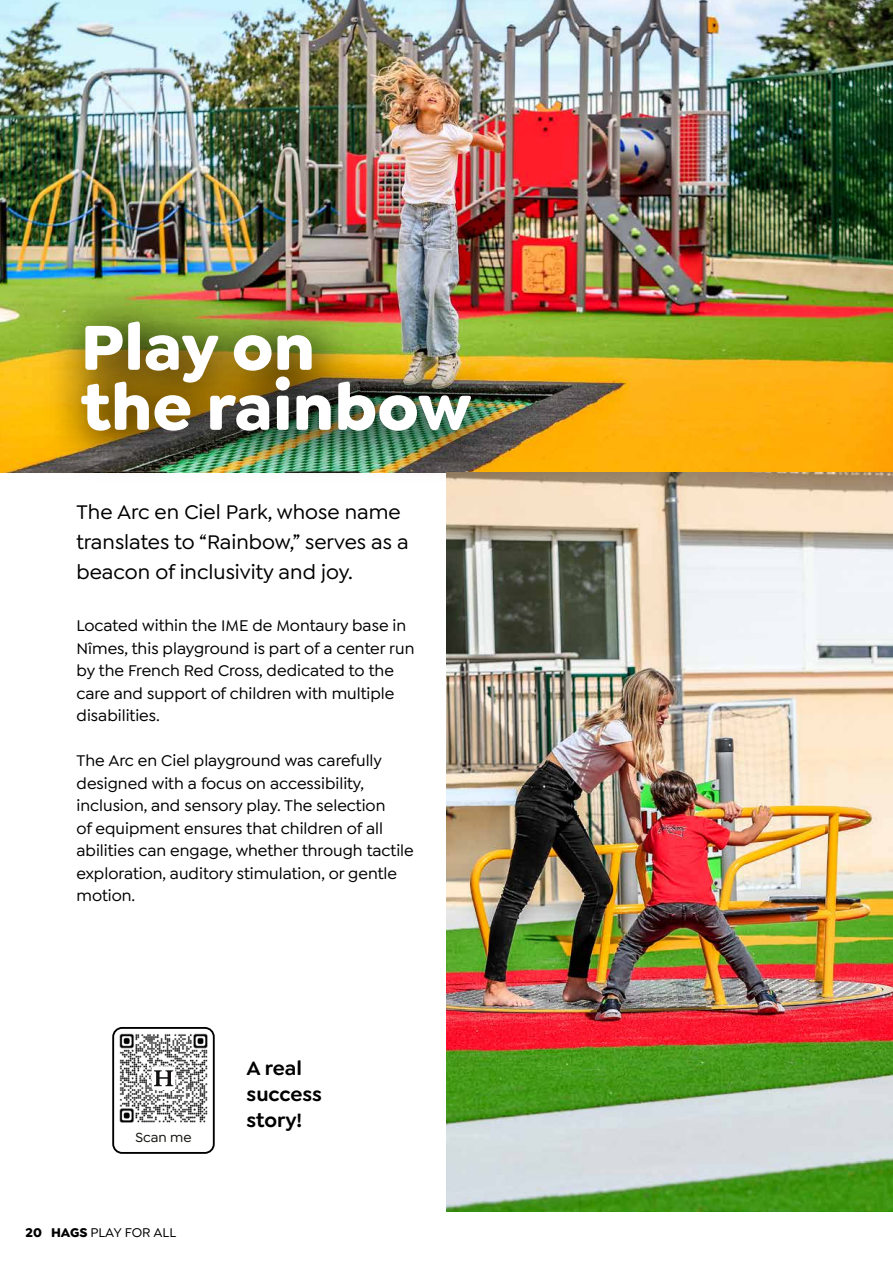
<style>
.page{position:relative;width:893px;height:1263px;background:#fff}
.page>*{position:absolute;margin:0;border:0;box-sizing:border-box;transform-origin:0 0}
.t1{font:700 67.5px/60px "Goldplay";color:#fff}
.t2{font:500 21px/30px "Goldplay";color:#000}
.t3{font:600 20.7px/26.2px "Goldplay";letter-spacing:-.005em;color:#000}
.t4{font:500 16.5px/22.5px "Goldplay";color:#000}
.t5{font:500 14.1px "Goldplay";color:#12110c}
.t6{font:500 13.5px "Goldplay";color:#000}
.s1{font-weight:700}
</style>
<div class="page">
<img style="left:0;top:0;width:893px;height:472px">
<div style="left:43px;top:284px;width:478px;height:198px;background:#000;opacity:.75"></div>
<img style="left:446px;top:472px;width:447px;height:740px">
<img style="left:115px;top:1030px;width:97px;height:93px">
<div style="left:112px;top:1027px;width:103px;height:127px;border:2px solid #000;border-radius:9px"></div>
<div style="left:152px;top:1066px;width:23px;height:24px;background:#fff;border-radius:3px"></div>
<svg style="left:154px;top:1086px;width:20px;height:1px"></svg>
<svg style="left:154px;top:1070px;width:20px;height:16px"></svg>
<h1 class="t1" style="left:81px;top:316px;width:392px">Play on<br>the rainbow</h1>
<p class="t2" style="left:77px;top:497px;width:334px">The Arc en Ciel Park, whose name translates to “Rainbow,” serves as a beacon of inclusivity and joy.</p>
<p class="t4" style="left:77px;top:614px;width:339px">Located within the IME de Montaury base in Nîmes, this playground is part of a center run by the French Red Cross, dedicated to the care and support of children with multiple disabilities.</p>
<p class="t4" style="left:77px;top:749px;width:339px">The Arc en Ciel playground was carefully designed with a focus on accessibility, inclusion, and sensory play. The selection<br>of equipment ensures that children of all abilities can engage, whether through tactile exploration, auditory stimulation, or gentle motion.</p>
<p class="t5" style="left:135px;top:1129px;width:58px">Scan me</p>
<p class="t6" style="left:26px;top:1225px;width:152px"><span class="s1">20 HAGS</span> PLAY FOR ALL</p>
<p class="t3" style="left:247px;top:1055px;width:77px">A real success story!</p>
</div>
